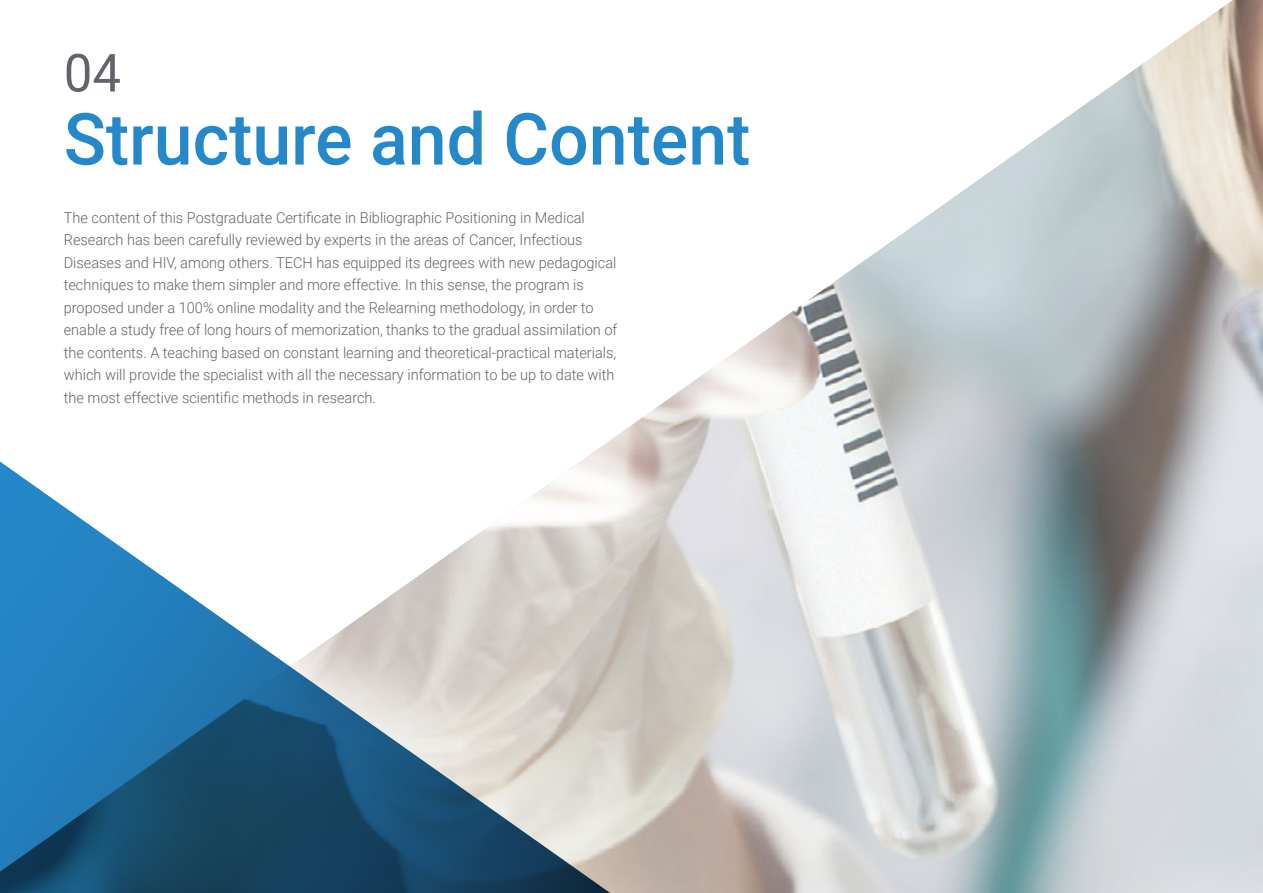
<style>
.page{position:relative;width:1263px;height:893px;background:#fff}
.page>*{position:absolute;margin:0;border:0;box-sizing:border-box;transform-origin:0 0}
.t1{font:500 72px "Roboto";color:#2488c9}
.t2{font:52.5px "Roboto";color:#61646a}
.t3{font:300 15px/22.5px "Roboto";color:#61646a}
</style>
<div class="page">
<img style="left:602px;top:0;width:661px;height:893px">
<svg style="left:0;top:446px;width:640px;height:447px"></svg>
<h2 class="t2" style="left:64px;top:36px;width:59px">04</h2>
<h1 class="t1" style="left:64px;top:89px;width:688px">Structure and Content</h1>
<p class="t3" style="left:64px;top:205px;width:555px">The content of this Postgraduate Certificate in Bibliographic Positioning in Medical Research has been carefully reviewed by experts in the areas of Cancer, Infectious Diseases and HIV, among others. TECH has equipped its degrees with new pedagogical techniques to make them simpler and more effective. In this sense, the program is proposed under a 100% online modality and the Relearning methodology, in order to enable a study free of long hours of memorization, thanks to the gradual assimilation of the contents. A teaching based on constant learning and theoretical-practical materials, which will provide the specialist with all the necessary information to be up to date with the most effective scientific methods in research.</p>
</div>
